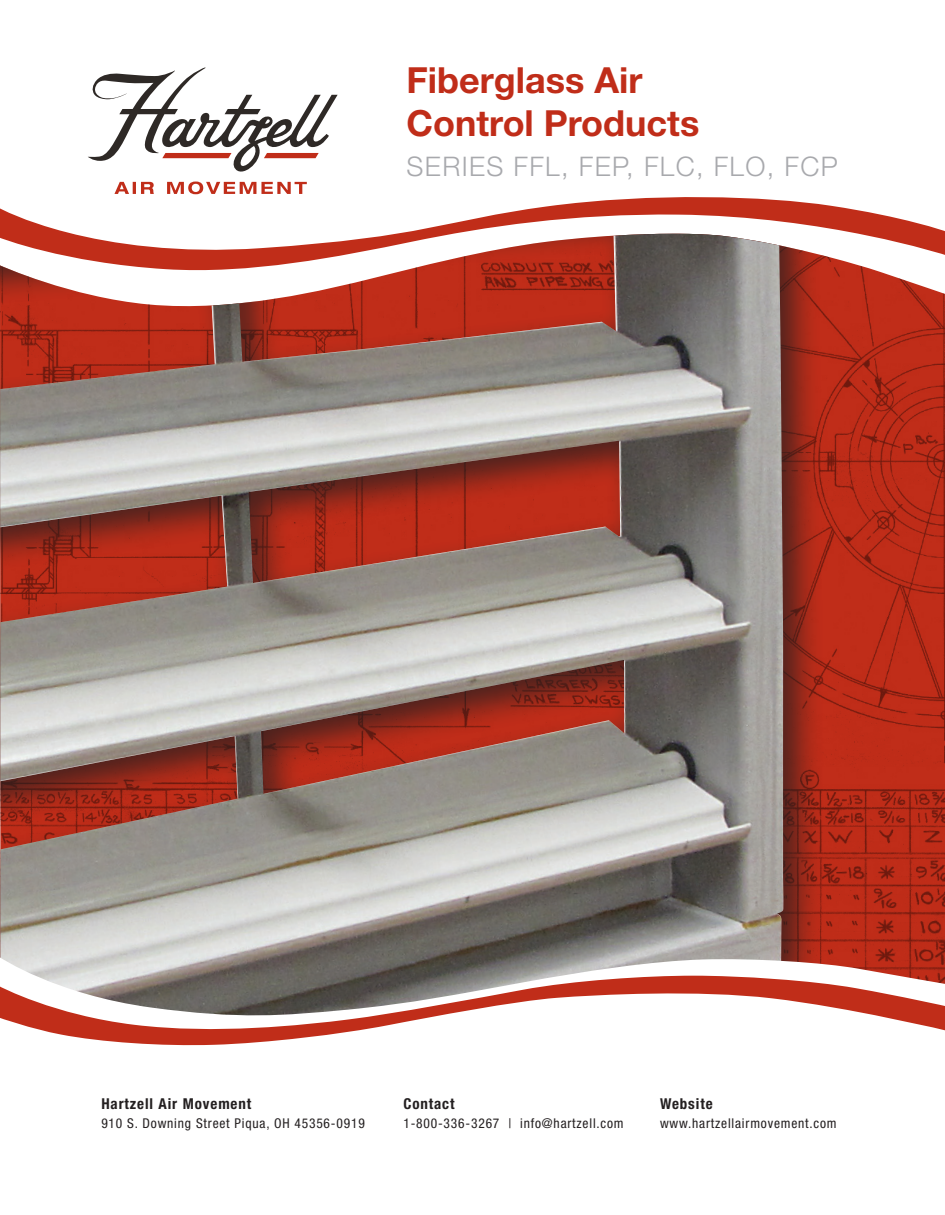
<style>
.page{position:relative;width:945px;height:1215px;background:#fff}
.page>*{position:absolute;margin:0;border:0;box-sizing:border-box;transform-origin:0 0}
.t1{font:700 36px/43.2px "Helvetica Neue LT Std";color:#c02d19}
.t2{font:300 27px "Helvetica Neue LT Std";letter-spacing:.05em;color:#a8a9ad}
.t3{font:700 condensed 15px "Helvetica Neue LT Std";letter-spacing:.06em;color:#231f20}
.t4{font:condensed 13.5px "Helvetica Neue LT Std";letter-spacing:.06em;color:#231f20}
</style>
<div class="page">
<img style="left:825px;top:275px;width:120px;height:682px">
<div style="left:0;top:234px;width:825px;height:797px;background:#231f20;opacity:.75"></div>
<img style="left:0;top:275px;width:784px;height:682px">
<svg style="left:0;top:957px;width:945px;height:19px"></svg>
<svg style="left:0;top:976px;width:945px;height:70px"></svg>
<svg style="left:115px;top:182px;width:192px;height:10px"></svg>
<svg style="left:88px;top:68px;width:249px;height:104px"></svg>
<svg style="left:0;top:192px;width:945px;height:83px"></svg>
<h1 class="t1" style="left:407px;top:58px;width:294px">Fiberglass Air<br>Control Products</h1>
<h2 class="t2" style="left:407px;top:149px;width:433px">SERIES FFL, FEP, FLC, FLO, FCP</h2>
<p class="t3" style="left:101px;top:1094px;width:151px">Hartzell Air Movement</p>
<p class="t4" style="left:101px;top:1115px;width:265px">910 S. Downing Street Piqua, OH 45356-0919</p>
<p class="t3" style="left:403px;top:1094px;width:53px">Contact</p>
<p class="t4" style="left:403px;top:1115px;width:222px">1-800-336-3267 | info@hartzell.com</p>
<p class="t3" style="left:660px;top:1094px;width:54px">Website</p>
<p class="t4" style="left:660px;top:1115px;width:178px">www.hartzellairmovement.com</p>
</div>
